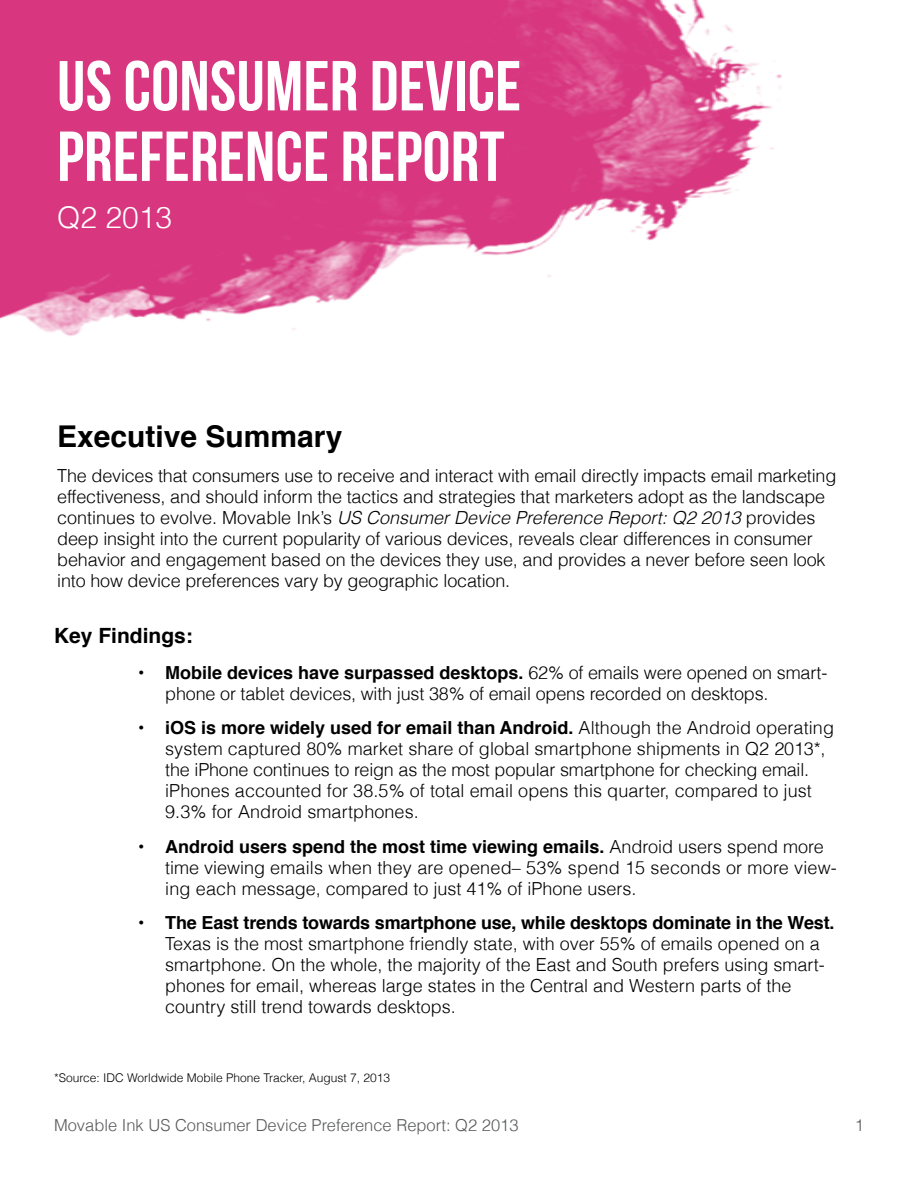
<style>
.page{position:relative;width:918px;height:1188px;background:#fff}
.page>*{position:absolute;margin:0;border:0;box-sizing:border-box;transform-origin:0 0}
.t1{font:70.5px/70.5px "Bebas Neue";letter-spacing:.005em;color:#fff}
.t2{font:700 30px "Helvetica";color:#000}
.t3{font:300 30px "Helvetica";color:#fff}
.t4{font:700 21px "Helvetica";color:#000}
.t5{font:300 18px/21px "Helvetica";letter-spacing:-.01em;color:#000}
.t6{font:300 18px/21px "Helvetica";letter-spacing:.01em;color:#000}
.t7{font:700 18px "Helvetica";letter-spacing:-.01em;color:#000}
.t8{font:300 16.5px "Helvetica";color:#58595b}
.t9{font:300 12px "Helvetica";color:#000}
.s1{font-style:italic}
.s2{font-weight:700}
</style>
<div class="page">
<img style="left:0;top:0;width:782px;height:336px">
<h1 class="t1" style="left:57px;top:50px;width:465px">US CONSUMER DEVICE<br>PREFERENCE REPORT</h1>
<h2 class="t3" style="left:57px;top:193px;width:117px">Q2 2013</h2>
<h2 class="t2" style="left:57px;top:412px;width:287px">Executive Summary</h2>
<p class="t5" style="left:57px;top:464px;width:781px">The devices that consumers use to receive and interact with email directly impacts email marketing effectiveness, and should inform the tactics and strategies that marketers adopt as the landscape continues to evolve. Movable Ink’s <span class="s1">US Consumer Device Preference Report: Q2 2013</span> provides deep insight into the current popularity of various devices, reveals clear differences in consumer behavior and engagement based on the devices they use, and provides a never before seen look into how device preferences vary by geographic location.</p>
<p class="t4" style="left:54px;top:618px;width:140px">Key Findings:</p>
<p class="t5" style="left:165px;top:661px;width:664px;text-indent:-27px"><span class="s2">• Mobile devices have surpassed desktops.</span> 62% of emails were opened on smart&shy;phone or tablet devices, with just 38% of email opens recorded on desktops.</p>
<p class="t5" style="left:165px;top:716px;width:670px;text-indent:-27px"><span class="s2">• iOS is more widely used for email than Android.</span> Although the Android operating system captured 80% market share of global smartphone shipments in Q2 2013*, the iPhone continues to reign as the most popular smartphone for checking email. iPhones accounted for 38.5% of total email opens this quarter, compared to just 9.3% for Android smartphones.</p>
<p class="t6" style="left:165px;top:835px;width:673px;text-indent:-27px"><span class="s2">• Android users spend the most time viewing emails.</span> Android users spend more time viewing emails when they are opened– 53% spend 15 seconds or more view&shy;ing each message, compared to just 41% of iPhone users.</p>
<p class="t7" style="left:138px;top:908px;width:698px">• The East trends towards smartphone use, while desktops dominate in the West.</p>
<p class="t5" style="left:165px;top:932px;width:661px">Texas is the most smartphone friendly state, with over 55% of emails opened on a smartphone. On the whole, the majority of the East and South prefers using smart&shy;phones for email, whereas large states in the Central and Western parts of the country still trend towards desktops.</p>
<p class="t9" style="left:54px;top:1068px;width:338px">*Source: IDC Worldwide Mobile Phone Tracker, August 7, 2013</p>
<p class="t8" style="left:54px;top:1112px;width:466px">Movable Ink US Consumer Device Preference Report: Q2 2013</p>
<p class="t8" style="left:855px;top:1112px;width:11px">1</p>
</div>
